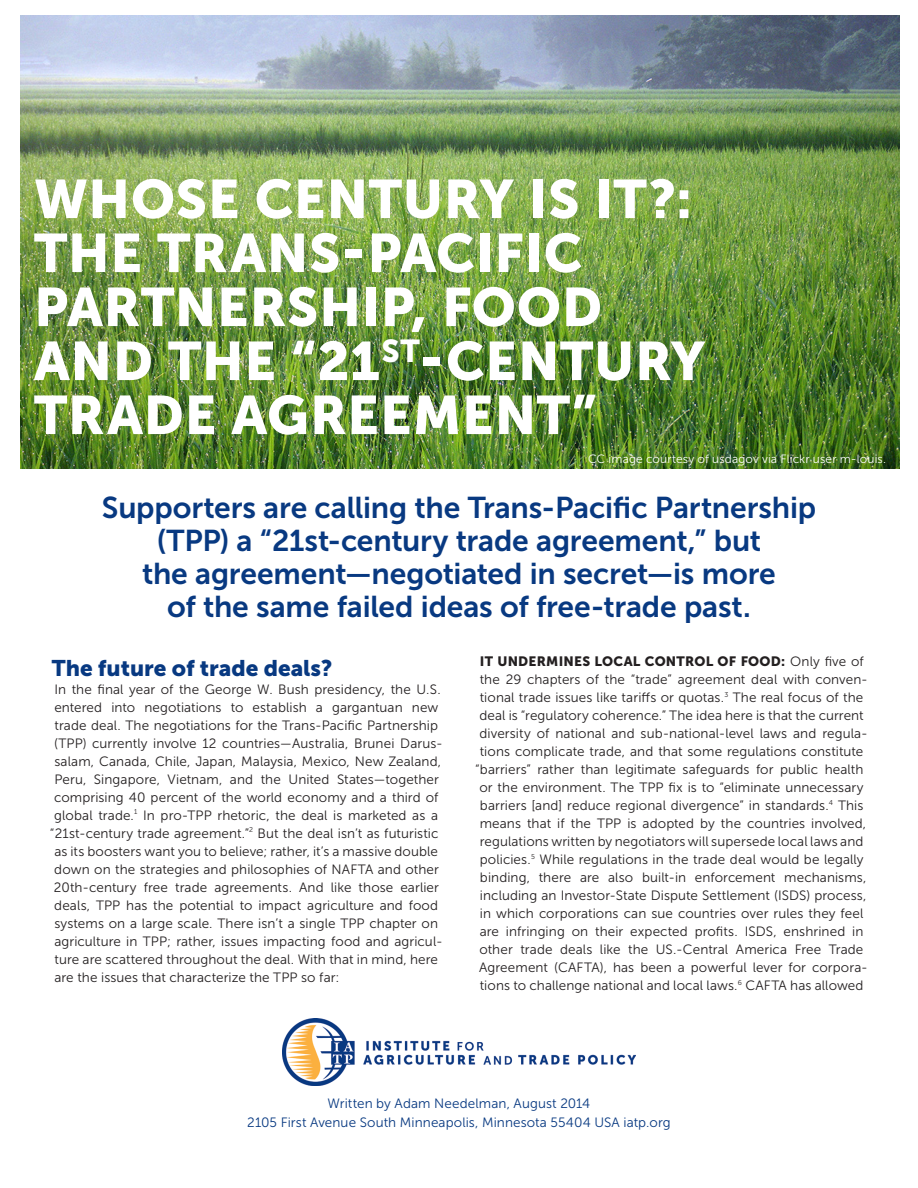
<style>
.page{position:relative;width:918px;height:1188px;background:#fff}
.page>*{position:absolute;margin:0;border:0;box-sizing:border-box;transform-origin:0 0}
.Consumer_Heading_1{font:54px/54px "Museo Sans 900";letter-spacing:.01em;color:#fff}
.Summary{font:30px/33px "Museo Sans 700";letter-spacing:-.005em;color:#083981;text-align:center}
.heading_3{font:22.5px "Museo Sans 900";color:#083981}
.t1{font:13.5px/18px "Museo Sans 300";letter-spacing:.005em;color:#231f20;text-align:center}
.t2{font:13.5px/19.8px "Museo Sans 300";letter-spacing:.005em;color:#083981;text-align:center}
.Caption_credit{font:12px "Museo Sans 300";letter-spacing:.01em;color:#fff}
.s1{font-family:"Museo Sans 900"}
</style>
<div class="page">
<img style="left:21px;top:15px;width:879px;height:454px">
<img style="left:283px;top:1019px;width:352px;height:67px">
<p class="Consumer_Heading_1" style="left:34px;top:172px;width:673px">WHOSE CENTURY IS IT?:<br>THE TRANS-PACIFIC<br>PARTNERSHIP, FOOD<br>AND THE “21<sup>ST</sup>-CENTURY<br>TRADE AGREEMENT”</p>
<p class="Caption_credit" style="left:588px;top:453px;width:300px">CC image courtesy of usdagov via Flickr user m-louis.</p>
<p class="Summary" style="left:102px;top:491px;width:716px">Supporters are calling the Trans-Pacific Partnership (TPP) a “21st-century trade agreement,” but<br>the agreement—negotiated in secret—is more<br>of the same failed ideas of free-trade past.</p>
<p class="heading_3" style="left:52px;top:655px;width:282px">The future of trade deals?</p>
<p class="t1" style="left:54px;top:680px;width:388px">In the final year of the George W. Bush presidency, the U.S.</p>
<p class="t1" style="left:54px;top:698px;width:385px">entered into negotiations to establish a gargantuan new</p>
<p class="t1" style="left:55px;top:716px;width:385px">trade deal. The negotiations for the Trans-Pacific Partnership</p>
<p class="t1" style="left:54px;top:734px;width:390px">(TPP) currently involve 12 countries—Australia, Brunei Darus-</p>
<p class="t1" style="left:54px;top:752px;width:388px">salam, Canada, Chile, Japan, Malaysia, Mexico, New Zealand,</p>
<p class="t1" style="left:54px;top:770px;width:386px">Peru, Singapore, Vietnam, and the United States—together</p>
<p class="t1" style="left:54px;top:788px;width:386px">comprising 40 percent of the world economy and a third of</p>
<p class="t1" style="left:54px;top:806px;width:385px">global trade.<sup>1</sup> In pro-TPP rhetoric, the deal is marketed as a</p>
<p class="t1" style="left:50px;top:824px;width:390px">“21st-century trade agreement.”<sup>2</sup> But the deal isn’t as futuristic</p>
<p class="t1" style="left:54px;top:842px;width:385px">as its boosters want you to believe; rather, it’s a massive double</p>
<p class="t1" style="left:54px;top:860px;width:386px">down on the strategies and philosophies of NAFTA and other</p>
<p class="t1" style="left:54px;top:878px;width:387px">20th-century free trade agreements. And like those earlier</p>
<p class="t1" style="left:54px;top:896px;width:385px">deals, TPP has the potential to impact agriculture and food</p>
<p class="t1" style="left:54px;top:914px;width:385px">systems on a large scale. There isn’t a single TPP chapter on</p>
<p class="t1" style="left:54px;top:932px;width:390px">agriculture in TPP; rather, issues impacting food and agricul-</p>
<p class="t1" style="left:55px;top:950px;width:385px">ture are scattered throughout the deal. With that in mind, here</p>
<p class="t1" style="left:54px;top:968px;width:287px">are the issues that characterize the TPP so far:</p>
<p class="t1" style="left:475px;top:653px;width:394px"><span class="s1">IT UNDERMINES LOCAL CONTROL OF FOOD:</span> Only five of the 29 chapters of the “trade” agreement deal with conven&shy;tional trade issues like tariffs or quotas.<sup>3</sup> The real focus of the deal is “regulatory coherence.” The idea here is that the current diversity of national and sub-national-level laws and regula&shy;tions complicate trade, and that some regulations constitute “barriers” rather than legitimate safeguards for public health or the environment. The TPP fix is to “eliminate unnecessary barriers [and] reduce regional divergence” in standards.<sup>4</sup> This means that if the TPP is adopted by the countries involved, regulations written by negotiators will supersede local laws and policies.<sup>5</sup> While regulations in the trade deal would be legally binding, there are also built-in enforcement mechanisms, including an Investor-State Dispute Settlement (ISDS) process, in which corporations can sue countries over rules they feel are infringing on their expected profits. ISDS, enshrined in other trade deals like the US.-Central America Free Trade Agreement (CAFTA), has been a powerful lever for corpora&shy;tions to challenge national and local laws.<sup>6</sup> CAFTA has allowed</p>
<p class="t2" style="left:247px;top:1093px;width:425px">Written by Adam Needelman, August 2014<br>2105 First Avenue South Minneapolis, Minnesota 55404 USA iatp.org</p>
</div>
